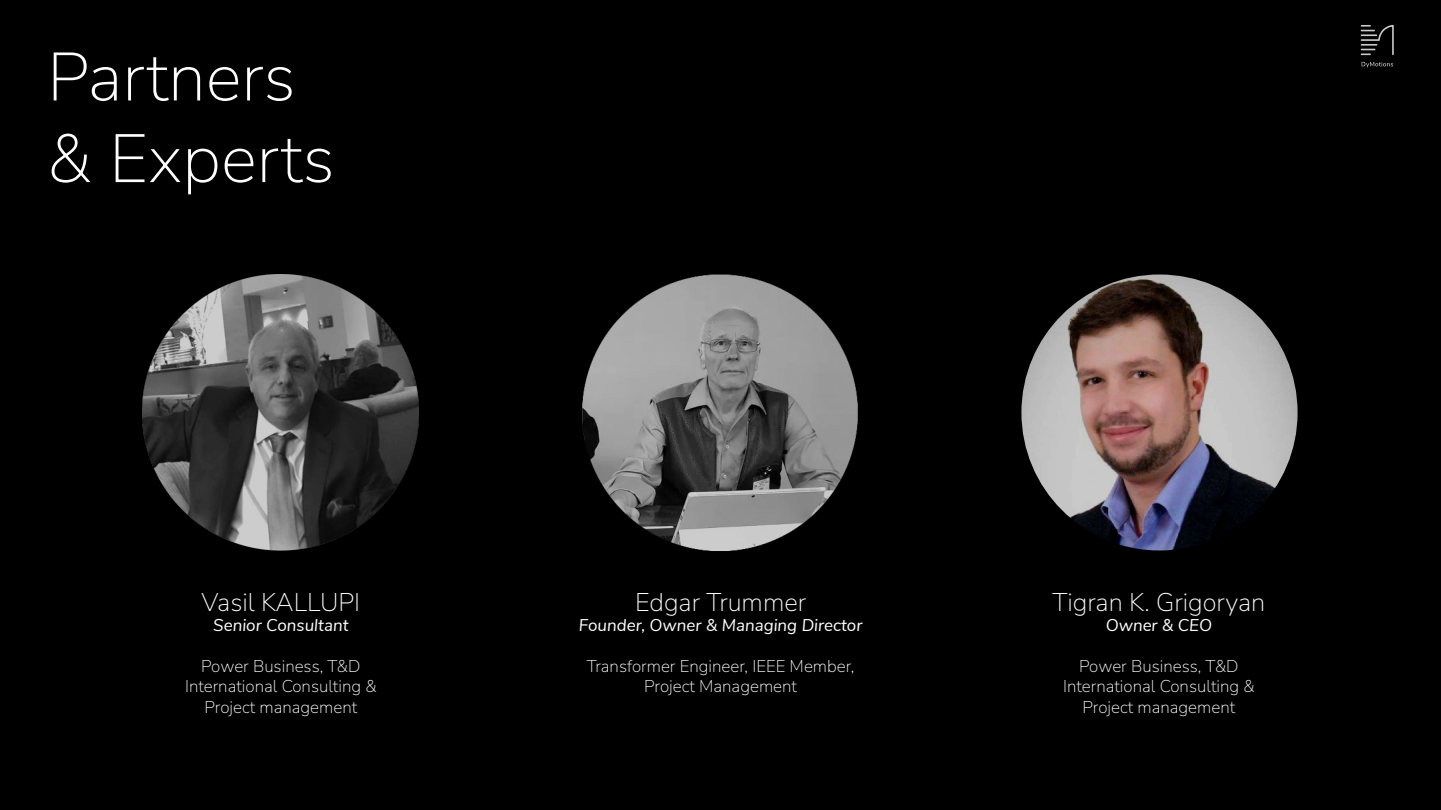
<style>
.page{position:relative;width:1441px;height:810px;background:#fff}
.page>*{position:absolute;margin:0;border:0;box-sizing:border-box;transform-origin:0 0}
.t1{font:200 68.1px/81.6px "Nunito Sans 12 pt";color:#fff}
.t2{font:200 25.5px "Nunito Sans 12 pt";color:#fff}
.t3{font:200 16.95px/20.4px "Nunito Sans 12 pt";color:#fff;text-align:center}
.t4{font:italic 16.95px "Nunito Sans";color:#fff}
</style>
<div class="page">
<div style="left:0;top:0;width:1440px;height:810px;background:#000"></div>
<img style="left:582px;top:274px;width:276px;height:277px">
<img style="left:142px;top:274px;width:276px;height:276px">
<svg style="left:1360px;top:25px;width:33px;height:30px"></svg>
<svg style="left:1361px;top:62px;width:31px;height:6px"></svg>
<img style="left:1021px;top:274px;width:276px;height:276px;border-radius:138px">
<h1 class="t1" style="left:47px;top:34px;width:289px">Partners &amp; Experts</h1>
<h2 class="t2" style="left:202px;top:584px;width:160px">Vasil KALLUPI</h2>
<p class="t4" style="left:213px;top:613px;width:137px">Senior Consultant</p>
<p class="t3" style="left:185px;top:655px;width:193px">Power Business, T&amp;D<br>International Consulting &amp;<br>Project management</p>
<h2 class="t2" style="left:635px;top:584px;width:172px">Edgar Trummer</h2>
<p class="t4" style="left:579px;top:613px;width:285px">Founder, Owner &amp; Managing Director</p>
<p class="t3" style="left:586px;top:655px;width:269px">Transformer Engineer, IEEE Member,<br>Project Management</p>
<h2 class="t2" style="left:1052px;top:584px;width:214px">Tigran K. Grigoryan</h2>
<p class="t4" style="left:1105px;top:613px;width:108px">Owner &amp; CEO</p>
<p class="t3" style="left:1062px;top:655px;width:193px">Power Business, T&amp;D<br>International Consulting &amp;<br>Project management</p>
</div>
